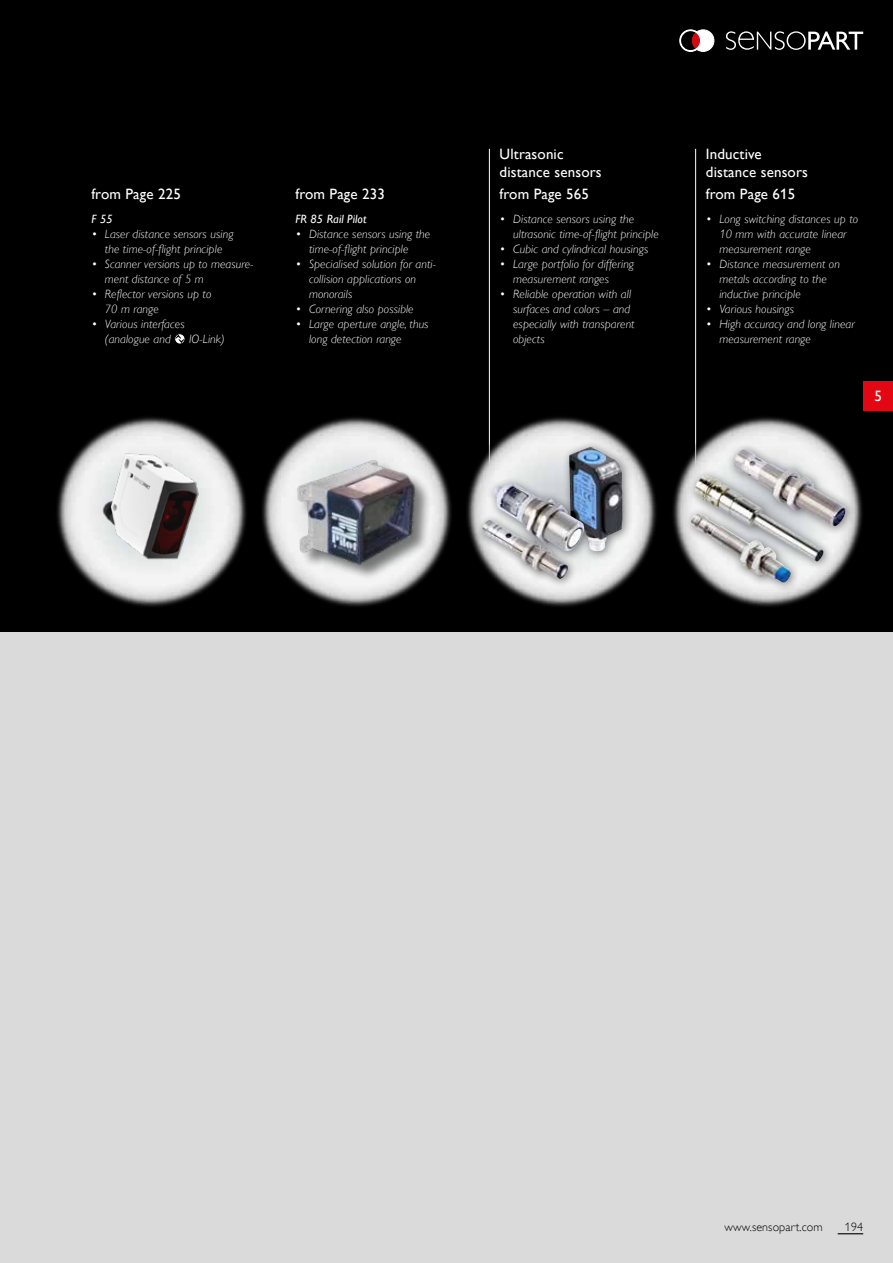
<style>
.page{position:relative;width:893px;height:1263px;background:#dadada}
.page>*{position:absolute;margin:0;border:0;box-sizing:border-box;transform-origin:0 0}
.t1{font:15px/18px "Gill Alt One";letter-spacing:.01em;color:#fff}
.t2{font:italic 300 12px/15px "Gill Alt One";letter-spacing:.01em;color:#fff}
.t3{font:300 12px "Gill Alt One";letter-spacing:.01em;color:#000}
.t4{font:italic 12px "Gill Alt One";letter-spacing:.01em;color:#fff}
</style>
<div class="page">
<svg style="left:838px;top:1233px;width:25px;height:1px"></svg>
<div style="left:0;top:0;width:893px;height:631px;background:#000"></div>
<hr style="left:489px;top:149px;width:1px;height:387px;background:#fff">
<div style="left:175px;top:334px;width:10px;height:10px;border:1px solid #000;border-radius:50%"></div>
<svg style="left:176px;top:335px;width:8px;height:8px"></svg>
<hr style="left:695px;top:149px;width:1px;height:376px;background:#fff">
<img style="left:52px;top:412px;width:200px;height:200px;border-radius:100px">
<svg style="left:726px;top:31px;width:137px;height:19px"></svg>
<svg style="left:680px;top:30px;width:34px;height:22px"></svg>
<img style="left:668px;top:412px;width:199px;height:200px;border-radius:100px">
<img style="left:462px;top:412px;width:200px;height:200px;border-radius:100px">
<img style="left:257px;top:412px;width:200px;height:200px;border-radius:100px">
<div style="left:726px;top:442px;width:130px;height:95px;background:#000;opacity:.5"></div>
<img style="left:733px;top:449px;width:115px;height:81px">
<div style="left:298px;top:460px;width:134px;height:121px;background:#000;opacity:.5"></div>
<img style="left:276px;top:448px;width:163px;height:128px">
<div style="left:561px;top:439px;width:72px;height:123px;background:#000;opacity:.5"></div>
<img style="left:569px;top:446px;width:54px;height:105px">
<div style="left:475px;top:513px;width:103px;height:75px;background:#000;opacity:.5"></div>
<img style="left:482px;top:520px;width:86px;height:59px">
<div style="left:687px;top:468px;width:147px;height:103px;background:#000;opacity:.5"></div>
<img style="left:694px;top:475px;width:132px;height:88px">
<div style="left:684px;top:506px;width:117px;height:86px;background:#000;opacity:.5"></div>
<img style="left:691px;top:513px;width:100px;height:70px">
<div style="left:487px;top:475px;width:108px;height:87px;background:#000;opacity:.5"></div>
<img style="left:493px;top:483px;width:92px;height:69px">
<div style="left:863px;top:381px;width:30px;height:30px;background:#e30613"></div>
<img style="left:73px;top:435px;width:154px;height:142px">
<p class="t1" style="left:91px;top:185px;width:91px">from Page 225</p>
<p class="t4" style="left:91px;top:212px;width:23px">F 55</p>
<p class="t2" style="left:91px;top:226px;width:144px;text-align:center">• Laser distance sensors using the time-of-flight principle</p>
<p class="t2" style="left:105px;top:256px;width:150px;text-indent:-14px">• Scanner versions up to measure&shy;ment distance of 5 m</p>
<p class="t2" style="left:105px;top:286px;width:108px;text-indent:-14px">• Reflector versions up to<br>70 m range</p>
<p class="t2" style="left:91px;top:316px;width:95px;text-align:center">• Various interfaces (analogue and</p>
<p class="t2" style="left:189px;top:331px;width:37px">IO-Link)</p>
<p class="t1" style="left:296px;top:185px;width:91px">from Page 233</p>
<p class="t4" style="left:296px;top:212px;width:72px">FR 85 Rail Pilot</p>
<p class="t2" style="left:309px;top:226px;width:123px;text-indent:-14px">• Distance sensors using the time-of-flight principle</p>
<p class="t2" style="left:309px;top:256px;width:128px;text-indent:-14px">• Specialised solution for anti&shy;collision applications on monorails</p>
<p class="t2" style="left:296px;top:301px;width:120px">• Cornering also possible</p>
<p class="t2" style="left:309px;top:316px;width:121px;text-indent:-14px">• Large aperture angle, thus long detection range</p>
<p class="t1" style="left:500px;top:145px;width:104px">Ultrasonic distance sensors</p>
<p class="t1" style="left:500px;top:185px;width:91px">from Page 565</p>
<p class="t2" style="left:513px;top:211px;width:147px;text-indent:-14px">• Distance sensors using the ultrasonic time-of-flight principle</p>
<p class="t2" style="left:500px;top:241px;width:150px">• Cubic and cylindrical housings</p>
<p class="t2" style="left:513px;top:256px;width:122px;text-indent:-14px">• Large portfolio for differing measurement ranges</p>
<p class="t2" style="left:513px;top:286px;width:123px;text-indent:-14px">• Reliable operation with all surfaces and colors – and especially with transparent objects</p>
<p class="t1" style="left:706px;top:145px;width:104px">Inductive distance sensors</p>
<p class="t1" style="left:706px;top:185px;width:91px">from Page 615</p>
<p class="t2" style="left:719px;top:211px;width:140px;text-indent:-14px">• Long switching distances up to<br>10 mm with accurate linear measurement range</p>
<p class="t2" style="left:719px;top:256px;width:122px;text-indent:-14px">• Distance measurement on metals according to the inductive principle</p>
<p class="t2" style="left:706px;top:301px;width:90px">• Various housings</p>
<p class="t2" style="left:719px;top:316px;width:137px;text-indent:-14px">• High accuracy and long linear measurement range</p>
<p class="t1" style="left:874px;top:387px;width:9px">5</p>
<p class="t3" style="left:725px;top:1220px;width:100px">www.sensopart.com</p>
<p class="t3" style="left:845px;top:1220px;width:20px">194</p>
</div>
